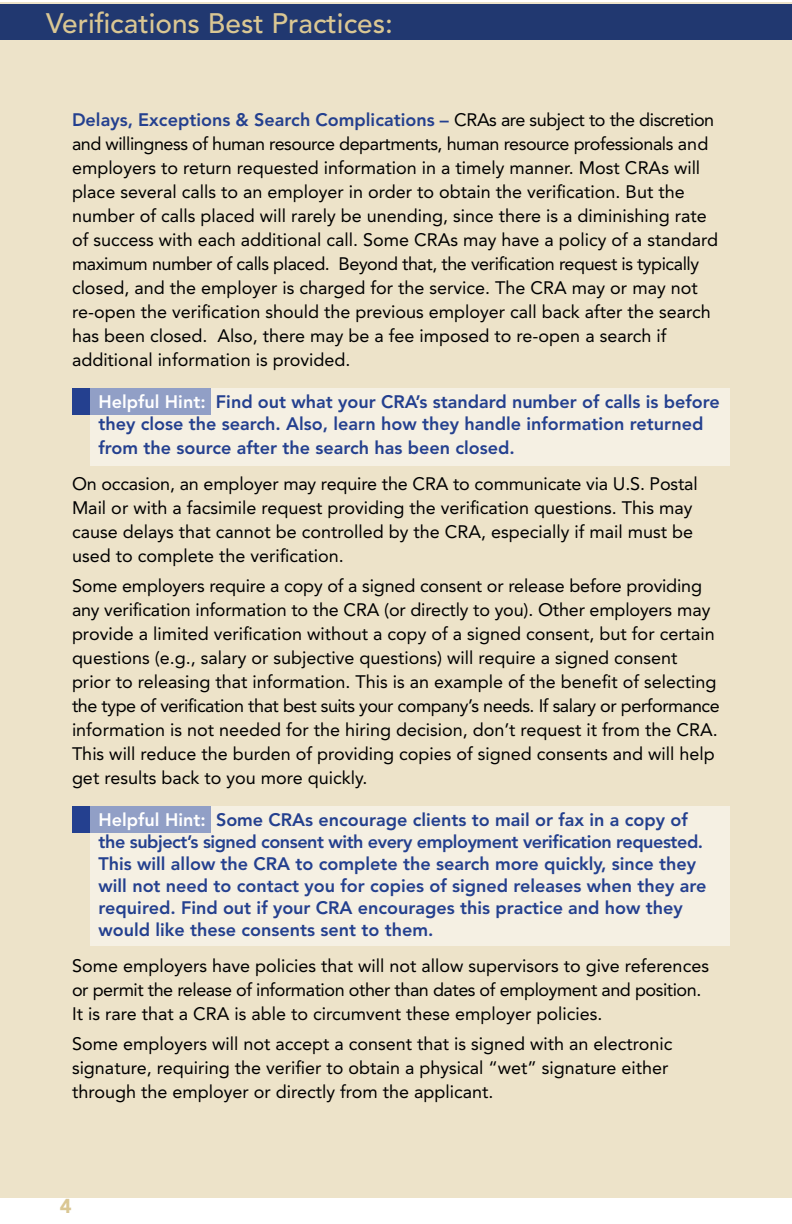
<style>
.page{position:relative;width:792px;height:1224px;background:#fff}
.page>*{position:absolute;margin:0;border:0;box-sizing:border-box;transform-origin:0 0}
.t1{font:500 28px "Avenir";color:#dac793}
.t2{font:900 20px "Avenir";color:#dac793}
.t3{font:18px/24px "Avenir";color:#000}
.t4{font:800 18px/22px "Avenir";color:#24408f}
.s1{font-weight:800;color:#24408f}
.s2{color:#fff}
</style>
<div class="page">
<div style="left:0;top:2px;width:792px;height:1196px;background:#ede3c9"></div>
<div style="left:72px;top:806px;width:139px;height:27px;background:#24408f"></div>
<div style="left:72px;top:388px;width:139px;height:27px;background:#24408f"></div>
<div style="left:90px;top:388px;width:640px;height:78px;background:#f5f0e3"></div>
<div style="left:90px;top:806px;width:640px;height:140px;background:#f5f0e3"></div>
<div style="left:0;top:5px;width:792px;height:35px;background:#213870"></div>
<h1 class="t1" style="left:46px;top:8px;width:348px">Verifications Best Practices:</h1>
<p class="t3" style="left:72px;top:107px;width:648px"><span class="s1">Delays, Exceptions &amp; Search Complications –</span> CRAs are subject to the discretion and willingness of human resource departments, human resource professionals and employers to return requested information in a timely manner. Most CRAs will place several calls to an employer in order to obtain the verification. But the number of calls placed will rarely be unending, since there is a diminishing rate of success with each additional call. Some CRAs may have a policy of a standard maximum number of calls placed. Beyond that, the verification request is typically closed, and the employer is charged for the service. The CRA may or may not re-open the verification should the previous employer call back after the search has been closed. Also, there may be a fee imposed to re-open a search if additional information is provided.</p>
<p class="t4" style="left:99px;top:390px;width:623px"><span class="s2">Helpful Hint:</span> Find out what your CRA’s standard number of calls is before they close the search. Also, learn how they handle information returned</p>
<p class="t4" style="left:99px;top:436px;width:418px">from the source after the search has been closed.</p>
<p class="t3" style="left:72px;top:471px;width:627px">On occasion, an employer may require the CRA to communicate via U.S. Postal Mail or with a facsimile request providing the verification questions. This may cause delays that cannot be controlled by the CRA, especially if mail must be used to complete the verification.</p>
<p class="t3" style="left:72px;top:573px;width:649px">Some employers require a copy of a signed consent or release before providing any verification information to the CRA (or directly to you). Other employers may provide a limited verification without a copy of a signed consent, but for certain questions (e.g., salary or subjective questions) will require a signed consent prior to releasing that information. This is an example of the benefit of selecting the type of verification that best suits your company’s needs. If salary or performance information is not needed for the hiring decision, don’t request it from the CRA.<br>This will reduce the burden of providing copies of signed consents and will help get results back to you more quickly.</p>
<p class="t4" style="left:99px;top:808px;width:609px"><span class="s2">Helpful Hint:</span> Some CRAs encourage clients to mail or fax in a copy of the subject’s signed consent with every employment verification requested.<br>This will allow the CRA to complete the search more quickly, since they will not need to contact you for copies of signed releases when they are required. Find out if your CRA encourages this practice and how they would like these consents sent to them.</p>
<p class="t3" style="left:72px;top:953px;width:639px">Some employers have policies that will not allow supervisors to give references or permit the release of information other than dates of employment and position.<br>It is rare that a CRA is able to circumvent these employer policies.</p>
<p class="t3" style="left:72px;top:1031px;width:602px">Some employers will not accept a consent that is signed with an electronic signature, requiring the verifier to obtain a physical “wet” signature either through the employer or directly from the applicant.</p>
<p class="t2" style="left:60px;top:1194px;width:13px">4</p>
</div>
